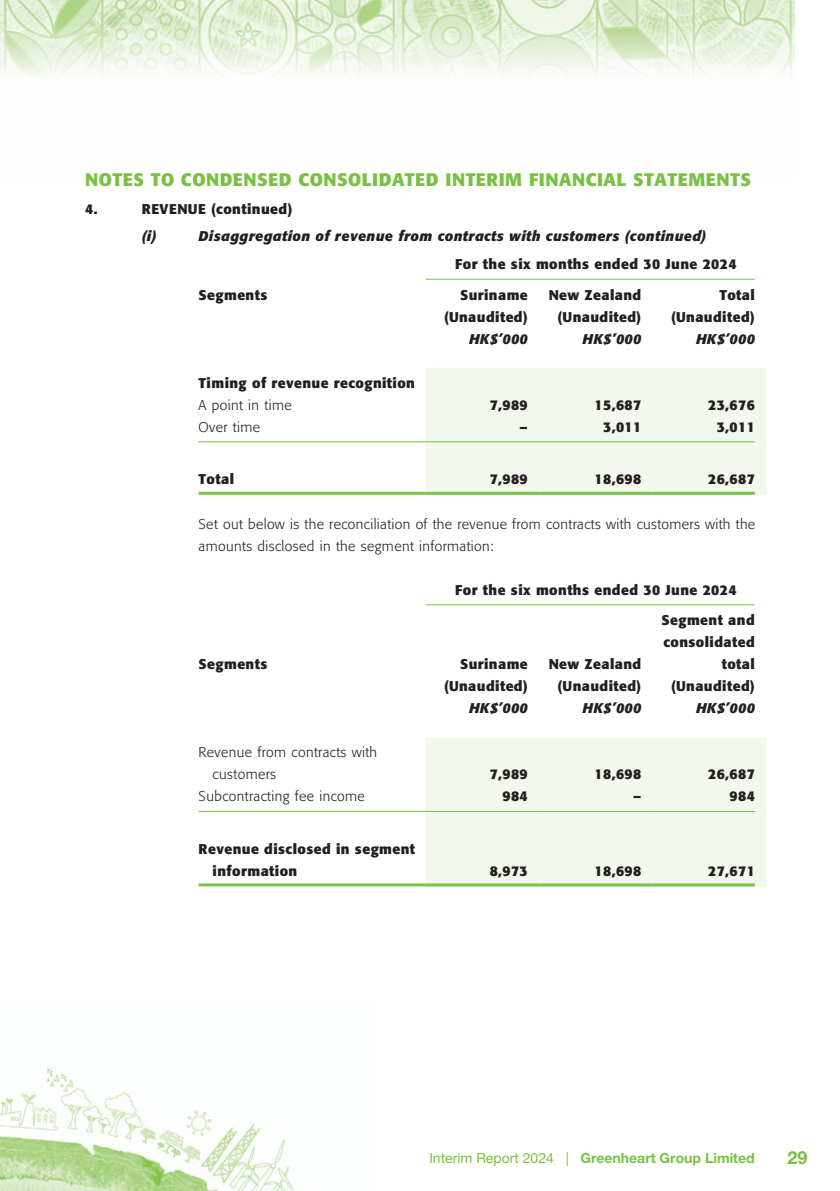
<style>
.page{position:relative;width:840px;height:1191px;background:#fff}
.page>*{position:absolute;margin:0;border:0;box-sizing:border-box;transform-origin:0 0}
.t1{font:700 18px "Formata";letter-spacing:.03em;color:#79c142}
.t2{font:700 18px "Helvetica Neue LT Std";color:#79c142}
.t3{font:700 14px/30.6px "Formata";letter-spacing:.03em;color:#231f20}
.t4{font:300 14px/22px "Formata";letter-spacing:.03em;color:#231f20}
.t5{font:italic 700 14px "Formata";letter-spacing:.03em;color:#231f20}
.t6{font:700 14px "Helvetica Neue LT Std";color:#79c142}
.s1{font-weight:400}
</style>
<div class="page">
<img style="left:0;top:1066px;width:294px;height:125px">
<img style="left:0;top:0;width:794px;height:77px">
<div style="left:425px;top:368px;width:340px;height:127px;background:#f2f8ed"></div>
<hr style="left:425px;top:279px;width:329px;height:1px;background:#79c142">
<hr style="left:198px;top:441px;width:227px;height:1px;background:#79c142">
<hr style="left:425px;top:441px;width:114px;height:1px;background:#79c142">
<hr style="left:539px;top:441px;width:113px;height:1px;background:#79c142">
<hr style="left:652px;top:441px;width:102px;height:1px;background:#79c142">
<hr style="left:198px;top:492px;width:227px;height:3px;background:#79c142">
<hr style="left:425px;top:492px;width:114px;height:3px;background:#79c142">
<hr style="left:539px;top:492px;width:113px;height:3px;background:#79c142">
<hr style="left:652px;top:492px;width:102px;height:3px;background:#79c142">
<div style="left:425px;top:737px;width:340px;height:149px;background:#f2f8ed"></div>
<hr style="left:425px;top:604px;width:329px;height:1px;background:#79c142">
<hr style="left:198px;top:811px;width:227px;height:1px;background:#79c142">
<hr style="left:425px;top:811px;width:114px;height:1px;background:#79c142">
<hr style="left:539px;top:811px;width:113px;height:1px;background:#79c142">
<hr style="left:652px;top:811px;width:102px;height:1px;background:#79c142">
<hr style="left:198px;top:883px;width:227px;height:3px;background:#79c142">
<hr style="left:425px;top:883px;width:114px;height:3px;background:#79c142">
<hr style="left:539px;top:883px;width:113px;height:3px;background:#79c142">
<hr style="left:652px;top:883px;width:102px;height:3px;background:#79c142">
<p class="t1" style="left:85px;top:168px;width:667px">NOTES TO CONDENSED CONSOLIDATED INTERIM FINANCIAL STATEMENTS</p>
<p class="t3" style="left:85px;top:193px;width:14px">4.</p>
<p class="t3" style="left:142px;top:193px;width:152px">REVENUE (continued)</p>
<p class="t5" style="left:142px;top:228px;width:16px">(i)</p>
<p class="t5" style="left:198px;top:228px;width:509px">Disaggregation of revenue from contracts with customers (continued)</p>
<p class="t3" style="left:455px;top:249px;width:283px">For the six months ended 30 June 2024</p>
<p class="t3" style="left:198px;top:279px;width:70px">Segments</p>
<p class="t3" style="left:460px;top:279px;width:69px">Suriname</p>
<p class="t3" style="left:548px;top:279px;width:94px">New Zealand</p>
<p class="t3" style="left:719px;top:279px;width:37px">Total</p>
<p class="t3" style="left:444px;top:301px;width:85px">(Unaudited)</p>
<p class="t3" style="left:557px;top:301px;width:85px">(Unaudited)</p>
<p class="t3" style="left:670px;top:301px;width:85px">(Unaudited)</p>
<p class="t5" style="left:469px;top:330px;width:60px">HK$’000</p>
<p class="t5" style="left:582px;top:330px;width:60px">HK$’000</p>
<p class="t5" style="left:695px;top:330px;width:60px">HK$’000</p>
<p class="t3" style="left:198px;top:367px;width:218px">Timing of revenue recognition</p>
<p class="t4" style="left:198px;top:394px;width:94px">A point in time</p>
<p class="t3" style="left:489px;top:389px;width:40px">7,989</p>
<p class="t3" style="left:594px;top:389px;width:48px">15,687</p>
<p class="t3" style="left:707px;top:389px;width:48px">23,676</p>
<p class="t4" style="left:198px;top:416px;width:63px">Over time</p>
<p class="t3" style="left:519px;top:411px;width:10px">–</p>
<p class="t3" style="left:603px;top:411px;width:40px">3,011</p>
<p class="t3" style="left:716px;top:411px;width:40px">3,011</p>
<p class="t3" style="left:198px;top:464px;width:37px">Total</p>
<p class="t3" style="left:489px;top:464px;width:40px">7,989</p>
<p class="t3" style="left:594px;top:464px;width:48px">18,698</p>
<p class="t3" style="left:707px;top:464px;width:48px">26,687</p>
<p class="t4" style="left:198px;top:513px;width:558px">Set out below is the reconciliation of the revenue from contracts with customers with the amounts disclosed in the segment information:</p>
<p class="t3" style="left:661px;top:574px;width:95px;text-indent:-206px">For the six months ended 30 June 2024<br>Segment and</p>
<p class="t3" style="left:663px;top:627px;width:93px">consolidated</p>
<p class="t3" style="left:198px;top:649px;width:70px">Segments</p>
<p class="t3" style="left:460px;top:649px;width:69px">Suriname</p>
<p class="t3" style="left:548px;top:649px;width:94px">New Zealand</p>
<p class="t3" style="left:721px;top:649px;width:35px">total</p>
<p class="t3" style="left:444px;top:671px;width:85px">(Unaudited)</p>
<p class="t3" style="left:557px;top:671px;width:85px">(Unaudited)</p>
<p class="t3" style="left:670px;top:671px;width:85px">(Unaudited)</p>
<p class="t5" style="left:469px;top:699px;width:60px">HK$’000</p>
<p class="t5" style="left:582px;top:699px;width:60px">HK$’000</p>
<p class="t5" style="left:695px;top:699px;width:60px">HK$’000</p>
<p class="t4" style="left:212px;top:741px;width:166px;text-indent:-14px">Revenue from contracts with customers</p>
<p class="t3" style="left:489px;top:759px;width:40px">7,989</p>
<p class="t3" style="left:594px;top:759px;width:48px">18,698</p>
<p class="t3" style="left:707px;top:759px;width:48px">26,687</p>
<p class="t4" style="left:198px;top:785px;width:168px">Subcontracting fee income</p>
<p class="t3" style="left:502px;top:781px;width:27px">984</p>
<p class="t3" style="left:632px;top:781px;width:10px">–</p>
<p class="t3" style="left:729px;top:781px;width:27px">984</p>
<p class="t3" style="left:212px;top:838px;width:204px;line-height:22px;text-indent:-14px">Revenue disclosed in segment information</p>
<p class="t3" style="left:489px;top:855px;width:40px">8,973</p>
<p class="t3" style="left:594px;top:855px;width:48px">18,698</p>
<p class="t3" style="left:707px;top:855px;width:48px">27,671</p>
<p class="t6" style="left:429px;top:1148px;width:327px"><span class="s1">Interim Report 2024 |</span> Greenheart Group Limited</p>
<p class="t2" style="left:787px;top:1146px;width:22px">29</p>
</div>
